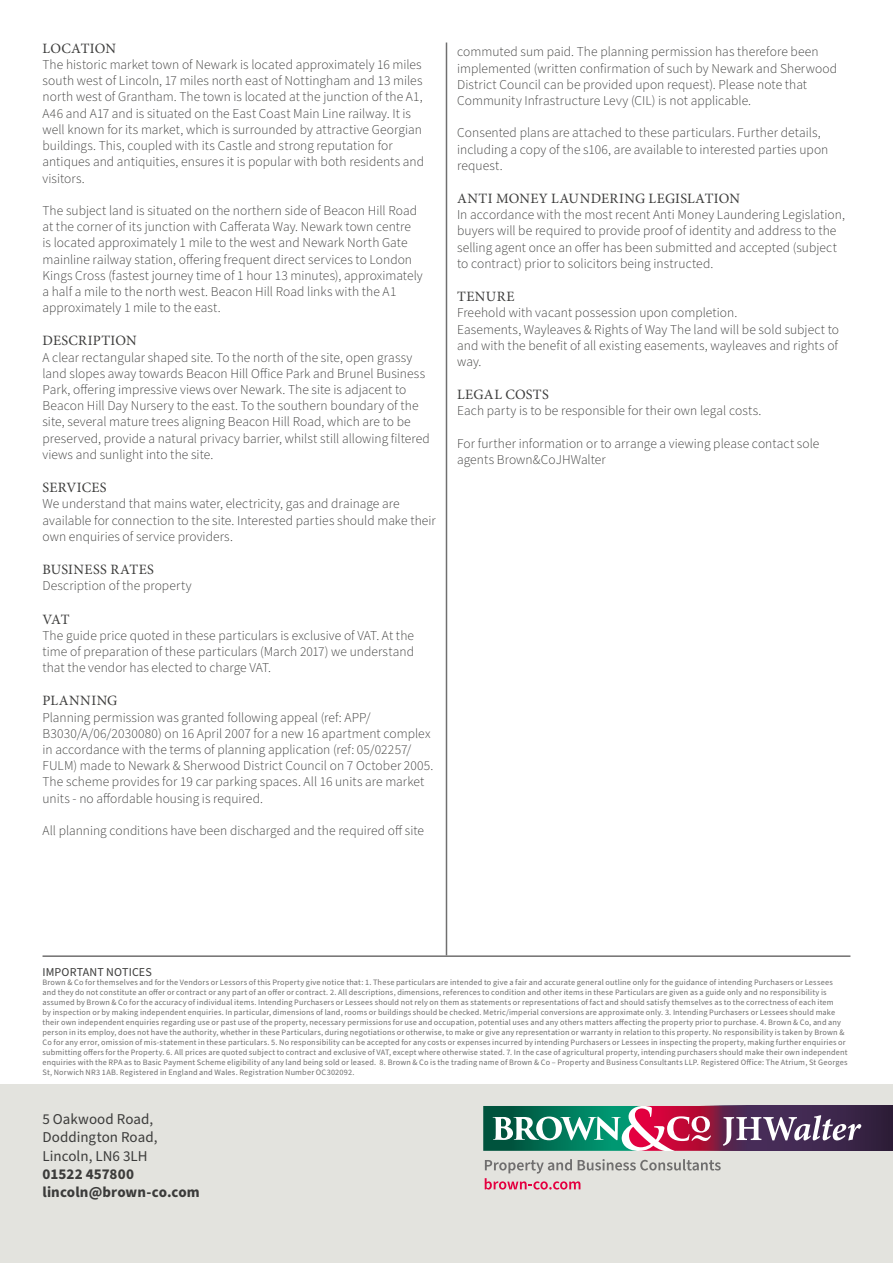
<style>
.page{position:relative;width:893px;height:1263px;background:#fff}
.page>*{position:absolute;margin:0;border:0;box-sizing:border-box;transform-origin:0 0}
.t1{font:15px/18px "Source Sans Pro";color:#3c3c3b}
.t2{font:700 15px/18px "Source Sans Pro";letter-spacing:.005em;color:#3c3c3b}
.t3{font:14.25px "Minion Pro";letter-spacing:.02em;color:#3c3c3b}
.t4{font:300 13.5px/16.2px "Source Sans Pro";letter-spacing:.005em;color:#3c3c3b}
.t5{font:12px "Source Sans Pro";letter-spacing:.01em;color:#3c3c3b}
.t6{font:8.25px/9.9px "Source Sans Pro";letter-spacing:.02em;color:#706f6f}
</style>
<div class="page">
<hr style="left:446px;top:43px;width:1px;height:912px;background:#706f6f">
<hr style="left:43px;top:955px;width:807px;height:2px;background:#706f6f">
<div style="left:0;top:1084px;width:893px;height:179px;background:#e3e3de"></div>
<div style="left:697px;top:1106px;width:196px;height:45px;background:#301f3c"></div>
<svg style="left:483px;top:1106px;width:378px;height:45px"></svg>
<svg style="left:485px;top:1159px;width:236px;height:30px"></svg>
<p class="t3" style="left:43px;top:39px;width:75px">LOCATION</p>
<p class="t4" style="left:43px;top:57px;width:383px">The historic market town of Newark is located approximately 16 miles south west of Lincoln, 17 miles north east of Nottingham and 13 miles north west of Grantham. The town is located at the junction of the A1, A46 and A17 and is situated on the East Coast Main Line railway. It is well known for its market, which is surrounded by attractive Georgian buildings. This, coupled with its Castle and strong reputation for antiques and antiquities, ensures it is popular with both residents and visitors.</p>
<p class="t4" style="left:43px;top:203px;width:382px">The subject land is situated on the northern side of Beacon Hill Road at the corner of its junction with Cafferata Way. Newark town centre is located approximately 1 mile to the west and Newark North Gate mainline railway station, offering frequent direct services to London Kings Cross (fastest journey time of 1 hour 13 minutes), approximately a half a mile to the north west. Beacon Hill Road links with the A1 approximately 1 mile to the east.</p>
<p class="t3" style="left:43px;top:331px;width:96px">DESCRIPTION</p>
<p class="t4" style="left:43px;top:349px;width:389px">A clear rectangular shaped site. To the north of the site, open grassy land slopes away towards Beacon Hill Office Park and Brunel Business Park, offering impressive views over Newark. The site is adjacent to Beacon Hill Day Nursery to the east. To the southern boundary of the site, several mature trees aligning Beacon Hill Road, which are to be preserved, provide a natural privacy barrier, whilst still allowing filtered views and sunlight into the site.</p>
<p class="t3" style="left:43px;top:478px;width:66px">SERVICES</p>
<p class="t4" style="left:43px;top:496px;width:395px">We understand that mains water, electricity, gas and drainage are available for connection to the site. Interested parties should make their own enquiries of service providers.</p>
<p class="t3" style="left:43px;top:560px;width:113px">BUSINESS RATES</p>
<p class="t4" style="left:43px;top:578px;width:151px">Description of the property</p>
<p class="t3" style="left:43px;top:609px;width:28px">VAT</p>
<p class="t4" style="left:43px;top:628px;width:373px;text-align:justify">The guide price quoted in these particulars is exclusive of VAT. At the time of preparation of these particulars (March 2017) we understand that the vendor has elected to charge VAT.</p>
<p class="t3" style="left:43px;top:691px;width:76px">PLANNING</p>
<p class="t4" style="left:43px;top:709px;width:392px">Planning permission was granted following appeal (ref: APP/ B3030/A/06/2030080) on 16 April 2007 for a new 16 apartment complex in accordance with the terms of planning application (ref: 05/02257/ FULM) made to Newark &amp; Sherwood District Council on 7 October 2005.<br>The scheme provides for 19 car parking spaces. All 16 units are market units - no affordable housing is required.</p>
<p class="t4" style="left:43px;top:823px;width:383px">All planning conditions have been discharged and the required off site</p>
<p class="t4" style="left:457px;top:44px;width:382px">commuted sum paid. The planning permission has therefore been implemented (written confirmation of such by Newark and Sherwood District Council can be provided upon request). Please note that Community Infrastructure Levy (CIL) is not applicable.</p>
<p class="t4" style="left:457px;top:125px;width:373px">Consented plans are attached to these particulars. Further details, including a copy of the s106, are available to interested parties upon request.</p>
<p class="t3" style="left:457px;top:189px;width:284px">ANTI MONEY LAUNDERING LEGISLATION</p>
<p class="t4" style="left:457px;top:207px;width:389px">In accordance with the most recent Anti Money Laundering Legislation, buyers will be required to provide proof of identity and address to the selling agent once an offer has been submitted and accepted (subject to contract) prior to solicitors being instructed.</p>
<p class="t3" style="left:457px;top:287px;width:59px">TENURE</p>
<p class="t4" style="left:457px;top:305px;width:384px">Freehold with vacant possession upon completion.<br>Easements, Wayleaves &amp; Rights of Way The land will be sold subject to and with the benefit of all existing easements, wayleaves and rights of way.</p>
<p class="t3" style="left:457px;top:385px;width:93px">LEGAL COSTS</p>
<p class="t4" style="left:457px;top:403px;width:306px">Each party is to be responsible for their own legal costs.</p>
<p class="t4" style="left:457px;top:436px;width:364px">For further information or to arrange a viewing please contact sole agents Brown&amp;CoJHWalter</p>
<p class="t5" style="left:43px;top:963px;width:111px">IMPORTANT NOTICES</p>
<p class="t6" style="left:43px;top:978px;width:807px">Brown &amp; Co for themselves and for the Vendors or Lessors of this Property give notice that: 1. These particulars are intended to give a fair and accurate general outline only for the guidance of intending Purchasers or Lessees and they do not constitute an offer or contract or any part of an offer or contract. 2. All descriptions, dimensions, references to condition and other items in these Particulars are given as a guide only and no responsibility is assumed by Brown &amp; Co for the accuracy of individual items. Intending Purchasers or Lessees should not rely on them as statements or representations of fact and should satisfy themselves as to the correctness of each item<br>by inspection or by making independent enquiries. In particular, dimensions of land, rooms or buildings should be checked. Metric/imperial conversions are approximate only. 3. Intending Purchasers or Lessees should make their own independent enquiries regarding use or past use of the property, necessary permissions for use and occupation, potential uses and any others matters affecting the property prior to purchase. 4. Brown &amp; Co, and any person in its employ, does not have the authority, whether in these Particulars, during negotiations or otherwise, to make or give any representation or warranty in relation to this property. No responsibility is taken by Brown &amp; Co for any error, omission of mis-statement in these particulars. 5. No responsibility can be accepted for any costs or expenses incurred by intending Purchasers or Lessees in inspecting the property, making further enquiries or submitting offers for the Property. 6. All prices are quoted subject to contract and exclusive of VAT, except where otherwise stated. 7. In the case of agricultural property, intending purchasers should make their own independent enquiries with the RPA as to Basic Payment Scheme eligibility of any land being sold or leased. 8. Brown &amp; Co is the trading name of Brown &amp; Co – Property and Business Consultants LLP. Registered Office: The Atrium, St Georges St, Norwich NR3 1AB. Registered in England and Wales. Registration Number OC302092.</p>
<p class="t1" style="left:43px;top:1110px;width:116px">5 Oakwood Road,<br>Doddington Road,</p>
<p class="t1" style="left:43px;top:1148px;width:107px">Lincoln, LN6 3LH</p>
<p class="t2" style="left:43px;top:1166px;width:159px">01522 457800 lincoln@brown-co.com</p>
</div>
